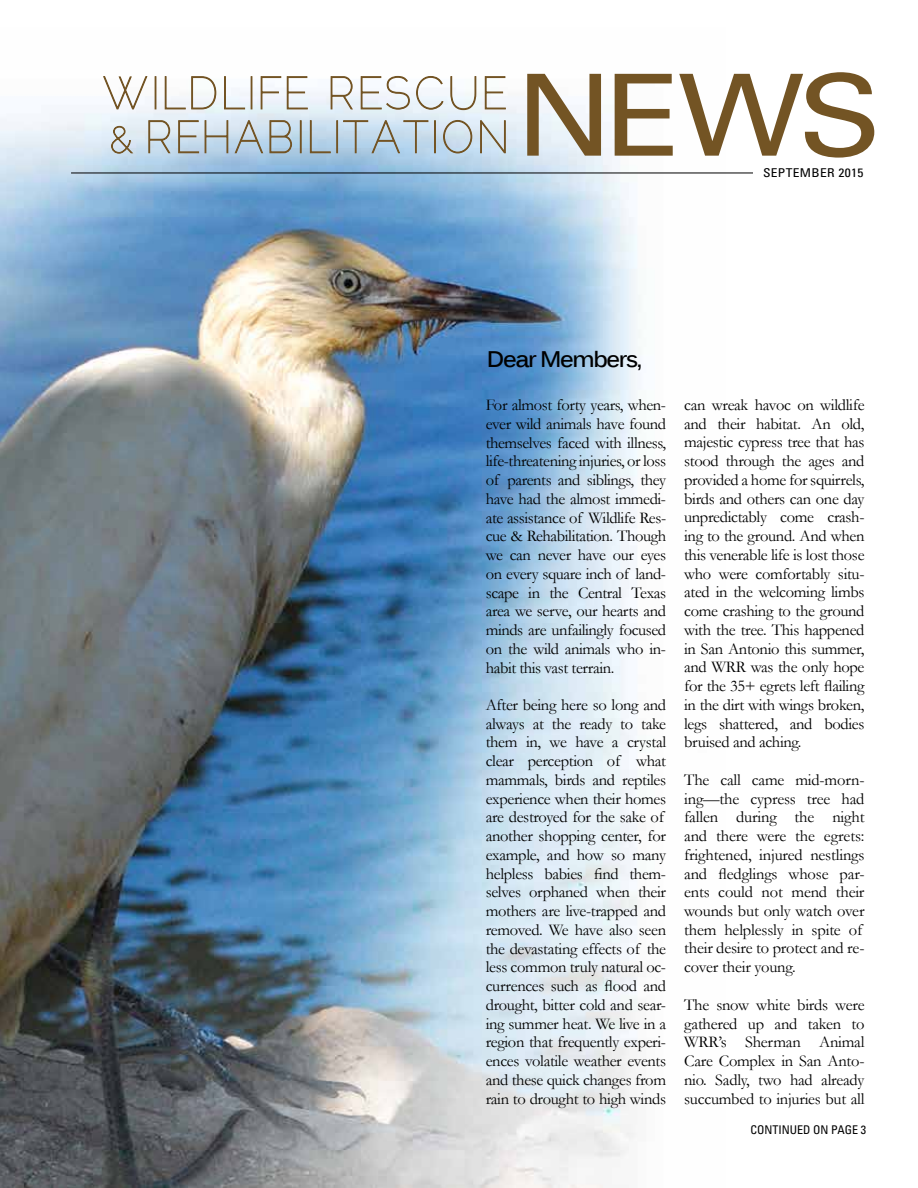
<style>
.page{position:relative;width:918px;height:1188px;background:#fff}
.page>*{position:absolute;margin:0;border:0;box-sizing:border-box;transform-origin:0 0}
.t1{font:113.4px "Univers LT Std";color:#735424;scale:1.11 1}
.t2{font:700 22.5px "Kalinga";letter-spacing:-.06em;color:#000}
.t3{font:16.5px/18.8px "Garamond";letter-spacing:-.02em;color:#000;text-align:justify}
.t4{font:condensed 12.15px "Univers LT Std";letter-spacing:.025em;color:#000;scale:1.11 1}
.t5{font:condensed 12px "Univers LT Std";color:#000}
</style>
<div class="page">
<img style="left:0;top:75px;width:725px;height:1113px">
<hr style="left:71px;top:173px;width:714px;height:1px;background:#000">
<div style="left:753px;top:167px;width:110px;height:14px;background:#fff"></div>
<svg style="left:103px;top:76px;width:403px;height:34px"></svg>
<svg style="left:148px;top:120px;width:358px;height:33px;background:#bac6cd"></svg>
<svg style="left:111px;top:126px;width:22px;height:28px"></svg>
<h1 class="t1" style="left:515px;top:48px;width:332px">NEWS</h1>
<p class="t4" style="left:763px;top:165px;width:92px">SEPTEMBER 2015</p>
<h2 class="t2" style="left:487px;top:344px;width:157px">Dear Members,</h2>
<p class="t3" style="left:486px;top:395px;width:182px">For almost forty years, when&shy;ever wild animals have found themselves faced with illness, life-threatening injuries, or loss of parents and siblings, they have had the almost immedi&shy;ate assistance of Wildlife Res&shy;cue &amp; Rehabilitation. Though we can never have our eyes on every square inch of land&shy;scape in the Central Texas area we serve, our hearts and minds are unfailingly focused on the wild animals who in&shy;habit this vast terrain.</p>
<p class="t3" style="left:486px;top:695px;width:182px;text-align:left">After being here so long and always at the ready to take them in, we have a crystal clear perception of what mammals, birds and reptiles experience when their homes are destroyed for the sake of another shopping center, for example, and how so many helpless babies find them&shy;selves orphaned when their mothers are live-trapped and removed. We have also seen the devastating effects of the less common truly natural oc&shy;currences such as flood and drought, bitter cold and sear&shy;ing summer heat. We live in a region that frequently experi&shy;ences volatile weather events and these quick changes from rain to drought to high winds</p>
<p class="t3" style="left:684px;top:395px;width:182px">can wreak havoc on wildlife and their habitat. An old, majestic cypress tree that has stood through the ages and provided a home for squirrels, birds and others can one day unpredictably come crash&shy;ing to the ground. And when this venerable life is lost those who were comfortably situ&shy;ated in the welcoming limbs come crashing to the ground with the tree. This happened in San Antonio this summer, and WRR was the only hope for the 35+ egrets left flailing in the dirt with wings broken, legs shattered, and bodies bruised and aching.</p>
<p class="t3" style="left:684px;top:770px;width:182px;text-align:left">The call came mid-morn&shy;ing—the cypress tree had fallen during the night and there were the egrets: frightened, injured nestlings and fledglings whose par&shy;ents could not mend their wounds but only watch over them helplessly in spite of their desire to protect and re&shy;cover their young.</p>
<p class="t3" style="left:684px;top:995px;width:182px">The snow white birds were gathered up and taken to WRR’s Sherman Animal Care Complex in San Anto&shy;nio. Sadly, two had already succumbed to injuries but all</p>
<p class="t5" style="left:751px;top:1122px;width:117px">CONTINUED ON PAGE 3</p>
</div>
